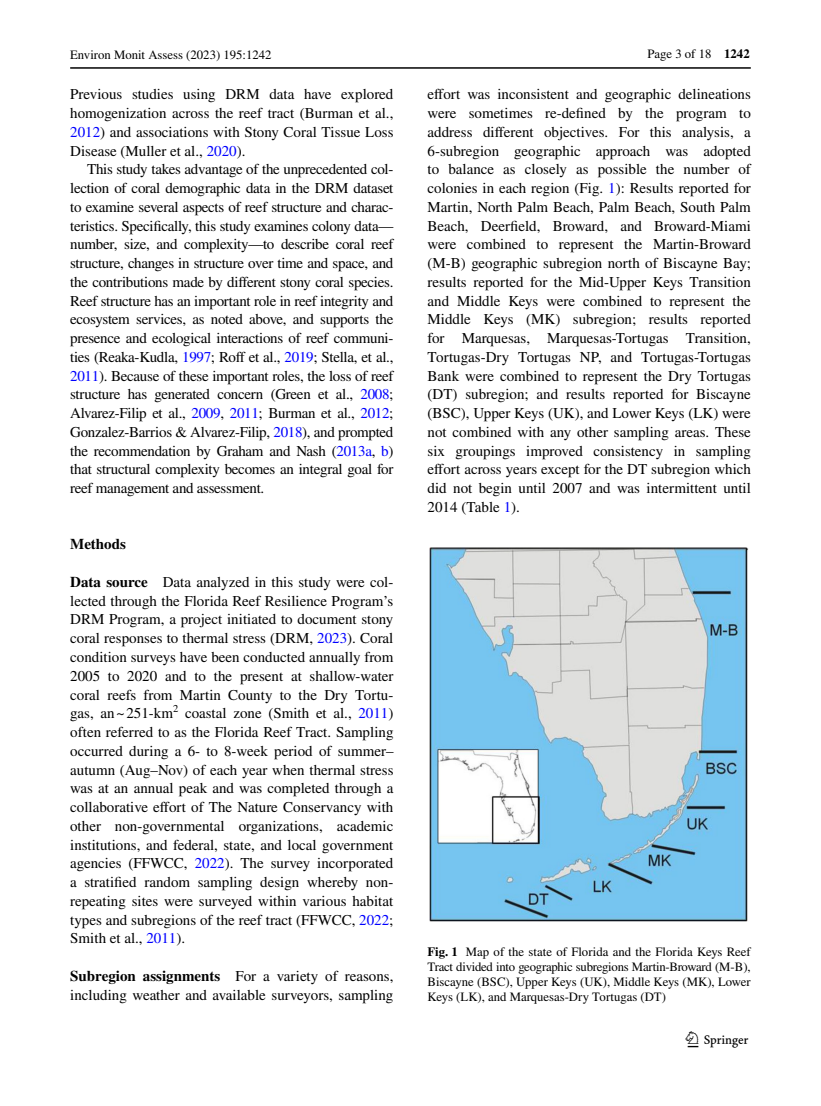
<style>
.page{position:relative;width:821px;height:1106px;background:#fff}
.page>*{position:absolute;margin:0;border:0;box-sizing:border-box;transform-origin:0 0}
.t1{font:22.5px "Springnew Regular 3";color:#000}
.t2{font:15px/18.8px "STIX";color:#000;text-align:justify}
.t3{font:700 15px "STIX";color:#000}
.t4{font:12.75px/15px "STIX";color:#000;text-align:justify}
.s1{color:#00f}
.s2{font-weight:700}
</style>
<div class="page">
<hr style="left:70px;top:67px;width:680px;height:2px;background:#000">
<img style="left:429px;top:548px;width:319px;height:373px">
<p class="t4" style="left:70px;top:48px;width:203px">Environ Monit Assess (2023) 195:1242</p>
<p class="t2" style="left:70px;top:86px;width:325px">Previous studies using DRM data have explored homogenization across the reef tract (Burman et al., <span class="s1">2012</span>) and associations with Stony Coral Tissue Loss Disease (Muller et al., <span class="s1">2020</span>).</p>
<p class="t2" style="left:70px;top:161px;width:325px;text-indent:17px">This study takes advantage of the unprecedented col&shy;lection of coral demographic data in the DRM dataset to examine several aspects of reef structure and charac&shy;teristics. Specifically, this study examines colony data— number, size, and complexity—to describe coral reef structure, changes in structure over time and space, and the contributions made by different stony coral species.<br>Reef structure has an important role in reef integrity and ecosystem services, as noted above, and supports the presence and ecological interactions of reef communi&shy;ties (Reaka-Kudla, <span class="s1">1997</span>; Roff et al., <span class="s1">2019</span>; Stella, et al., <span class="s1">2011</span>). Because of these important roles, the loss of reef structure has generated concern (Green et al., <span class="s1">2008</span>; Alvarez-Filip et al., <span class="s1">2009</span>, <span class="s1">2011</span>; Burman et al., <span class="s1">2012</span>; Gonzalez-Barrios &amp; Alvarez-Filip, <span class="s1">2018</span>), and prompted the recommendation by Graham and Nash (<span class="s1">2013a</span>, <span class="s1">b</span>) that structural complexity becomes an integral goal for reef management and assessment.</p>
<p class="t3" style="left:70px;top:535px;width:57px">Methods</p>
<p class="t2" style="left:70px;top:573px;width:325px"><span class="s2">Data source</span> Data analyzed in this study were col&shy;lected through the Florida Reef Resilience Program’s DRM Program, a project initiated to document stony coral responses to thermal stress (DRM, <span class="s1">2023</span>). Coral condition surveys have been conducted annually from 2005 to 2020 and to the present at shallow-water coral reefs from Martin County to the Dry Tortu&shy;gas, an~251-km<sup>2</sup> coastal zone (Smith et al., <span class="s1">2011</span>) often referred to as the Florida Reef Tract. Sampling occurred during a 6- to 8-week period of summer– autumn (Aug–Nov) of each year when thermal stress was at an annual peak and was completed through a collaborative effort of The Nature Conservancy with other non-governmental organizations, academic institutions, and federal, state, and local government agencies (FFWCC, <span class="s1">2022</span>). The survey incorporated a stratified random sampling design whereby non&shy;repeating sites were surveyed within various habitat types and subregions of the reef tract (FFWCC, <span class="s1">2022</span>; Smith et al., <span class="s1">2011</span>).</p>
<p class="t2" style="left:70px;top:967px;width:325px"><span class="s2">Subregion assignments</span> For a variety of reasons, including weather and available surveyors, sampling</p>
<p class="t4" style="left:647px;top:47px;width:104px">Page 3 of 18 <span class="s2">1242</span></p>
<p class="t2" style="left:427px;top:86px;width:325px">effort was inconsistent and geographic delineations were sometimes re-defined by the program to address different objectives. For this analysis, a 6-subregion geographic approach was adopted to balance as closely as possible the number of colonies in each region (Fig. <span class="s1">1</span>): Results reported for Martin, North Palm Beach, Palm Beach, South Palm Beach, Deerfield, Broward, and Broward-Miami were combined to represent the Martin-Broward (M-B) geographic subregion north of Biscayne Bay; results reported for the Mid-Upper Keys Transition and Middle Keys were combined to represent the Middle Keys (MK) subregion; results reported for Marquesas, Marquesas-Tortugas Transition, Tortugas-Dry Tortugas NP, and Tortugas-Tortugas Bank were combined to represent the Dry Tortugas (DT) subregion; and results reported for Biscayne (BSC), Upper Keys (UK), and Lower Keys (LK) were not combined with any other sampling areas. These six groupings improved consistency in sampling effort across years except for the DT subregion which did not begin until 2007 and was intermittent until 2014 (Table <span class="s1">1</span>).</p>
<p class="t4" style="left:427px;top:945px;width:325px"><span class="s2">Fig. 1</span> Map of the state of Florida and the Florida Keys Reef Tract divided into geographic subregions Martin-Broward (M-B), Biscayne (BSC), Upper Keys (UK), Middle Keys (MK), Lower Keys (LK), and Marquesas-Dry Tortugas (DT)</p>
<h1 class="t1" style="left:687px;top:1031px;width:62px">1 3</h1>
</div>
